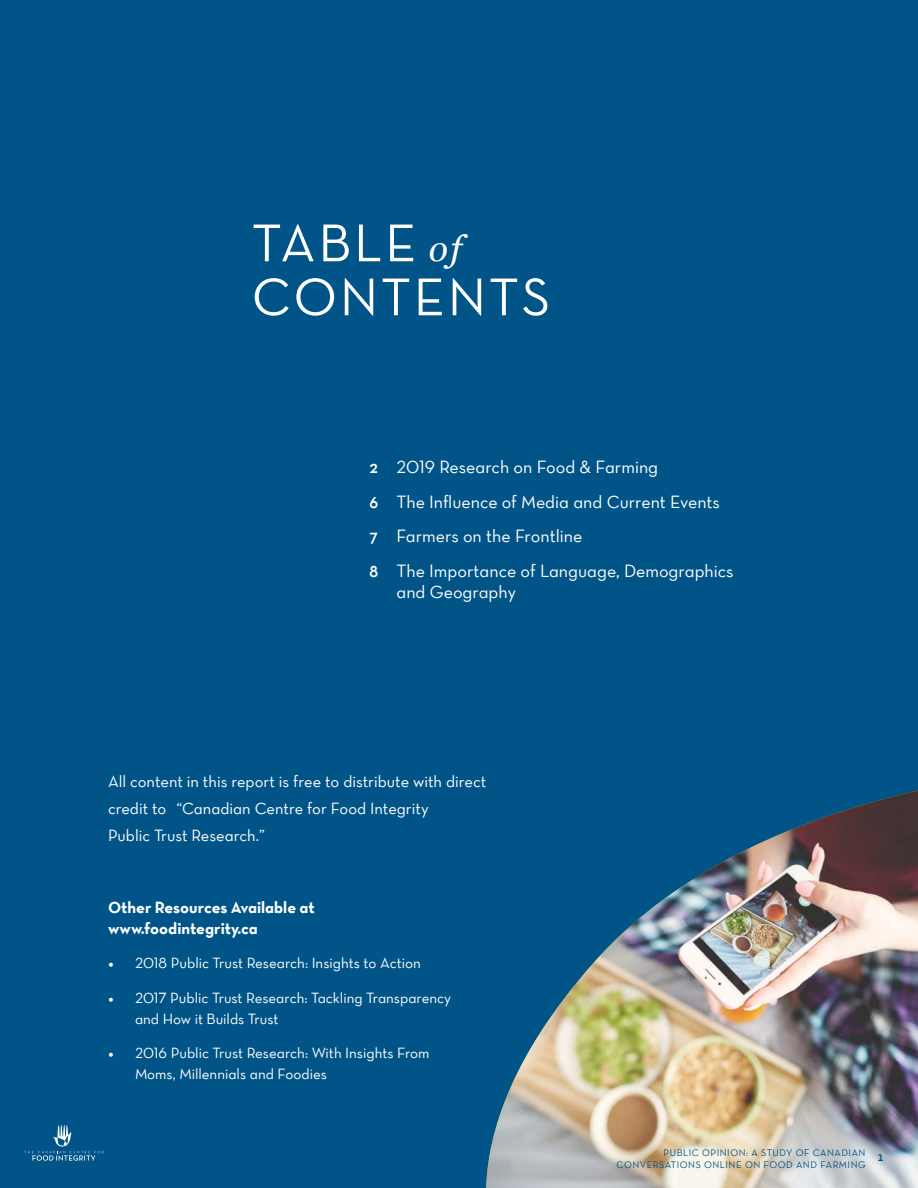
<style>
.page{position:relative;width:918px;height:1188px;background:#005487}
.page>*{position:absolute;margin:0;border:0;box-sizing:border-box;transform-origin:0 0}
.t1{font:54px/54px "Neutra Text Book Alt";letter-spacing:.05em;color:#fff}
.t2{font:18px/34.5px "Neutra Text Book Alt";color:#fff}
.t3{font:16.5px/27px "Neutra Text Book Alt";color:#fff}
.t4{font:16.5px/21px "Neutra Text TF Bold Alt";color:#fff}
.t5{font:15px/21px "Neutra Text Book Alt";color:#fff}
.t6{font:600 12.75px "Neutra Text TF";color:#005487}
.t7{font:9.75px "Neutra Text Book Alt";letter-spacing:.05em;color:#005487}
.s1{font-family:"Georgia";font-style:italic;font-size:36px}
.s2{font-family:"Neutra Text TF";font-weight:600}
.s3{font-family:"Minion Pro"}
</style>
<div class="page">
<img style="left:486px;top:791px;width:432px;height:397px">
<svg style="left:25px;top:1125px;width:79px;height:36px"></svg>
<h1 class="t1" style="left:252px;top:215px;width:300px">table <span class="s1">of </span>contents</h1>
<p class="t2" style="left:369px;top:450px;width:366px"><span class="s2">2</span> 2019 Research on Food &amp; Farming<br><span class="s2">6</span> The Influence of Media and Current Events <span class="s2">7</span> Farmers on the Frontline<br><span class="s2">8</span> The Importance of Language, Demographics</p>
<p class="t2" style="left:396px;top:574px;width:121px">and Geography</p>
<p class="t3" style="left:108px;top:768px;width:380px">All content in this report is free to distribute with direct credit to “Canadian Centre for Food Integrity<br>Public Trust Research.”</p>
<p class="t4" style="left:108px;top:897px;width:208px">Other Resources Available at www.foodintegrity.ca</p>
<p class="t5" style="left:108px;top:953px;width:314px"><span class="s3">•</span> 2018 Public Trust Research: Insights to Action</p>
<p class="t5" style="left:135px;top:987px;width:318px;text-indent:-27px"><span class="s3">•</span> 2017 Public Trust Research: Tackling Transparency and How it Builds Trust</p>
<p class="t5" style="left:135px;top:1043px;width:296px;text-indent:-27px"><span class="s3">•</span> 2016 Public Trust Research: With Insights From<br>Moms, Millennials and Foodies</p>
<p class="t7" style="left:664px;top:1147px;width:45px">Public Opi</p>
<p class="t7" style="left:720px;top:1147px;width:122px">nion: a study of Canadia</p>
<p class="t7" style="left:859px;top:1147px;width:8px">n</p>
<p class="t7" style="left:617px;top:1159px;width:211px">conversations onli ne on food and farmi</p>
<p class="t7" style="left:851px;top:1159px;width:16px">ng</p>
<p class="t6" style="left:878px;top:1149px;width:8px">1</p>
</div>
